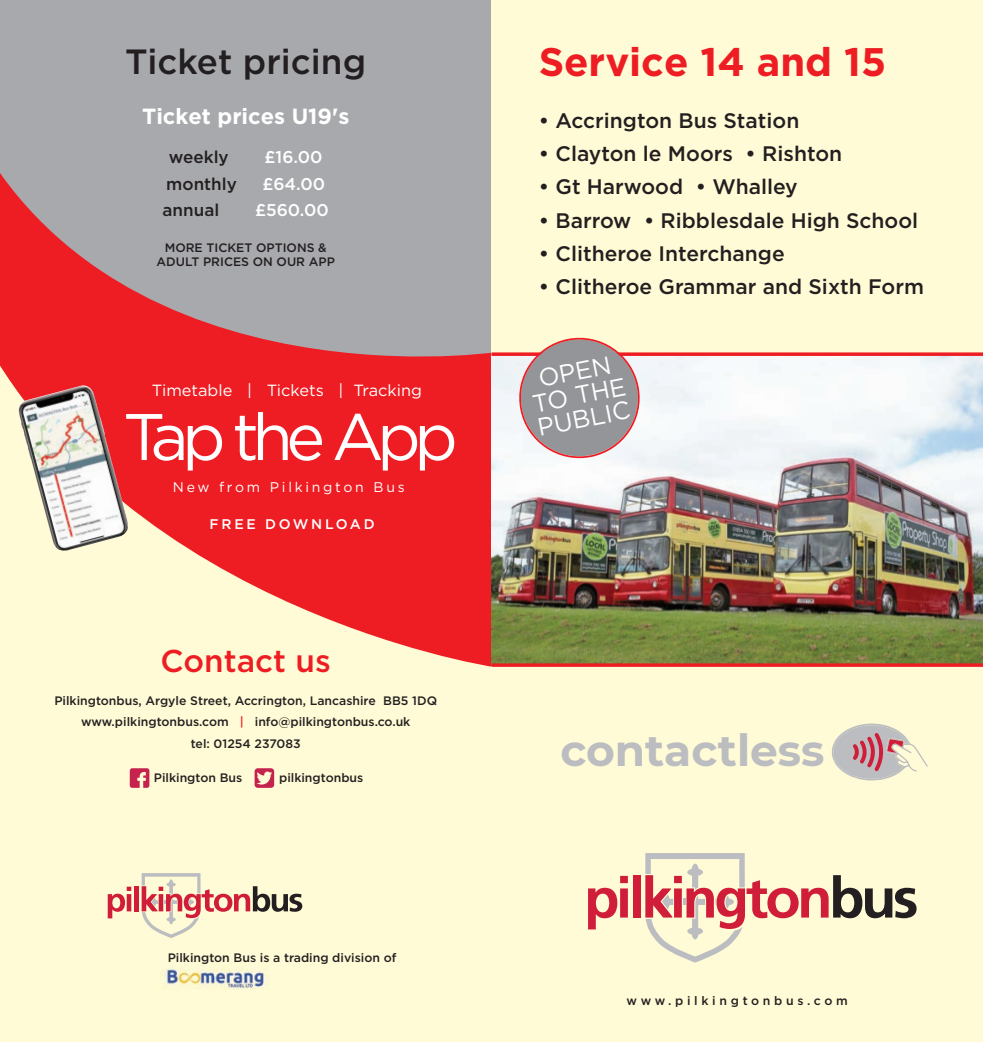
<style>
.page{position:relative;width:983px;height:1042px;background:#fff}
.page>*{position:absolute;margin:0;border:0;box-sizing:border-box;transform-origin:0 0}
.t1{font:65.62px "Gotham";letter-spacing:-.1em;color:#fff}
.t2{font:700 43.93px "Montserrat";color:#bcbdc0}
.t3{font:700 39.9px "Gotham";color:#ee1d23}
.t4{font:500 35px "Gotham";color:#231f20}
.t5{font:500 31.5px "Gotham";color:#ee1d23}
.t6{font:25.03px/23.8px "Gotham";color:#fff;text-align:center}
.t7{font:700 21.88px "Gotham";color:#fff}
.t8{font:500 21px "Gotham";color:#231f20}
.t9{font:500 16.97px "Gotham";color:#231f20}
.t10{font:500 16.97px "Gotham";color:#fff}
.t11{font:16.1px "Gotham";color:#fff}
.t12{font:14px "Gotham";letter-spacing:.195em;color:#fff}
.t13{font:500 14px "Gotham";letter-spacing:.195em;color:#fff}
.t14{font:500 12.25px/21.7px "Gotham";color:#231f20;text-align:center}
.t15{font:500 12.25px "Gotham";letter-spacing:.3em;color:#231f20}
.s1{color:#ee1d23}
</style>
<div class="page">
<div style="left:0;top:0;width:491px;height:1042px;background:#fffbd6"></div>
<svg style="left:128px;top:408px;width:363px;height:258px;fill:#ee1d23"></svg>
<svg style="left:0;top:0;width:491px;height:408px;background:#b78a8e"></svg>
<div style="left:491px;top:0;width:491px;height:1042px;background:#fffbd6"></div>
<img style="left:164px;top:964px;width:101px;height:25px">
<svg style="left:108px;top:886px;width:23px;height:32px"></svg>
<div style="left:134px;top:886px;width:5px;height:25px;background:#d01d39"></div>
<svg style="left:142px;top:873px;width:160px;height:65px"></svg>
<img style="left:491px;top:356px;width:491px;height:307px">
<svg style="left:588px;top:876px;width:39px;height:53px"></svg>
<div style="left:632px;top:875px;width:8px;height:42px;background:#d01d39"></div>
<svg style="left:645px;top:853px;width:271px;height:109px"></svg>
<img style="left:18px;top:385px;width:110px;height:166px">
<svg style="left:130px;top:768px;width:19px;height:20px"></svg>
<svg style="left:254px;top:768px;width:20px;height:20px"></svg>
<svg style="left:832px;top:723px;width:95px;height:57px"></svg>
<svg style="left:491px;top:352px;width:491px;height:4px"></svg>
<svg style="left:491px;top:663px;width:491px;height:4px;background:#e32d2b"></svg>
<svg style="left:514px;top:337px;width:130px;height:126px;background:#b5acac"></svg>
<h3 class="t4" style="left:125px;top:49px;width:242px">Ticket pricing</h3>
<h3 class="t7" style="left:142px;top:104px;width:209px">Ticket prices U19's</h3>
<h3 class="t9" style="left:169px;top:151px;width:61px">weekly</h3>
<h3 class="t10" style="left:264px;top:151px;width:59px">£16.00</h3>
<h3 class="t9" style="left:166px;top:177px;width:72px">monthly</h3>
<h3 class="t10" style="left:262px;top:177px;width:64px">£64.00</h3>
<h3 class="t9" style="left:163px;top:203px;width:58px">annual</h3>
<h3 class="t10" style="left:255px;top:203px;width:75px">£560.00</h3>
<p class="t14" style="left:156px;top:241px;width:180px;line-height:14.7px">MORE TICKET OPTIONS &amp;<br>ADULT PRICES ON OUR APP</p>
<h3 class="t11" style="left:152px;top:384px;width:271px">Timetable | Tickets | Tracking</h3>
<h1 class="t1" style="left:123px;top:412px;width:336px">Tap the App</h1>
<p class="t12" style="left:173px;top:481px;width:233px">New from Pilkington Bus</p>
<p class="t13" style="left:209px;top:519px;width:166px">FREE DOWNLOAD</p>
<h3 class="t5" style="left:160px;top:649px;width:172px">Contact us</h3>
<p class="t14" style="left:54px;top:690px;width:384px">Pilkingtonbus, Argyle Street, Accrington, Lancashire BB5 1DQ www.pilkingtonbus.com <span class="s1">|</span> info@pilkingtonbus.co.uk<br>tel: 01254 237083</p>
<p class="t14" style="left:154px;top:768px;width:90px">Pilkington Bus</p>
<p class="t14" style="left:279px;top:768px;width:86px">pilkingtonbus</p>
<p class="t14" style="left:168px;top:948px;width:230px">Pilkington Bus is a trading division of</p>
<h3 class="t3" style="left:538px;top:38px;width:349px">Service 14 and 15</h3>
<h3 class="t8" style="left:538px;top:112px;width:262px">• Accrington Bus Station</h3>
<h3 class="t8" style="left:538px;top:146px;width:305px">• Clayton le Moors • Rishton</h3>
<h3 class="t8" style="left:538px;top:179px;width:260px">• Gt Harwood • Whalley</h3>
<h3 class="t8" style="left:538px;top:212px;width:381px">• Barrow • Ribblesdale High School</h3>
<h3 class="t8" style="left:538px;top:245px;width:247px">• Clitheroe Interchange</h3>
<h3 class="t8" style="left:538px;top:279px;width:386px">• Clitheroe Grammar and Sixth Form</h3>
<h3 class="t6" style="left:526px;top:370px;width:96px;rotate:-11deg">OPEN<br>TO THE<br>PUBLIC</h3>
<h2 class="t2" style="left:560px;top:719px;width:266px">contactless</h2>
<p class="t15" style="left:626px;top:996px;width:223px">www.pilkingtonbus.com</p>
</div>
